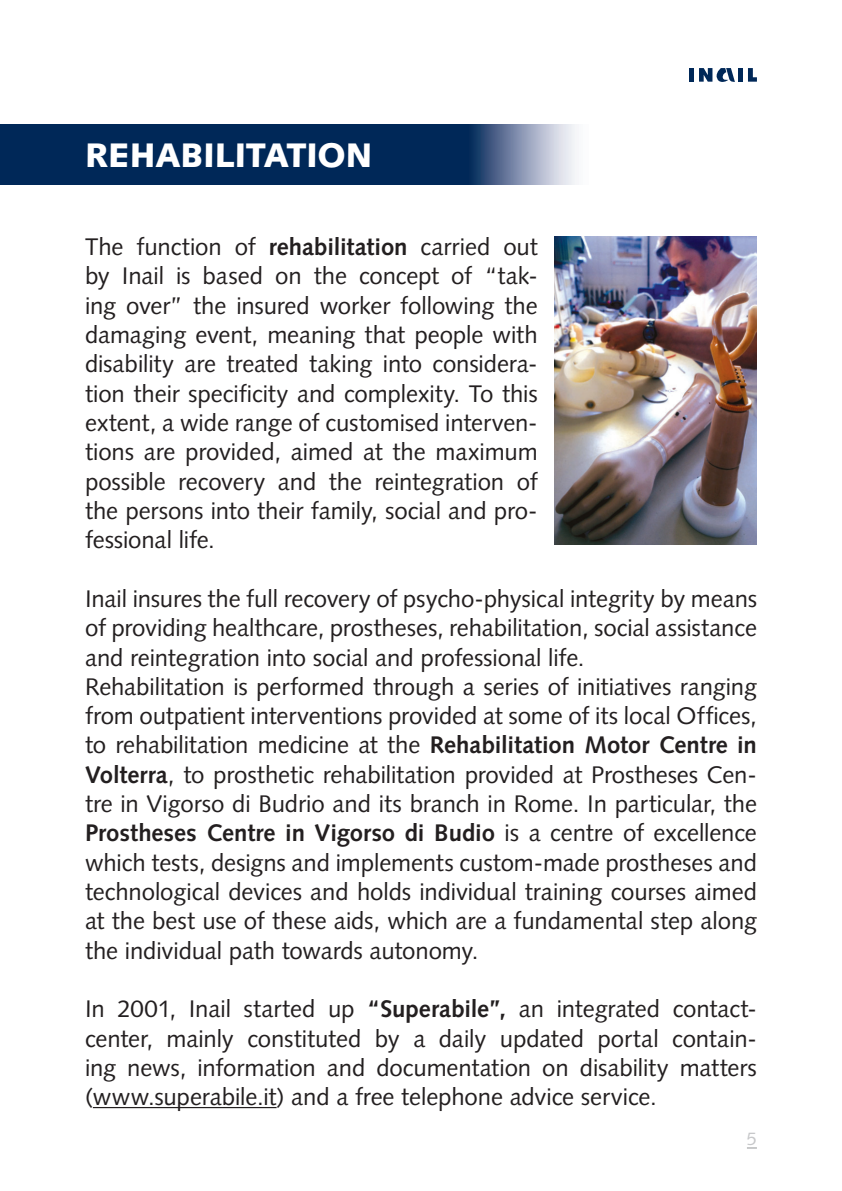
<style>
.page{position:relative;width:842px;height:1191px;background:#fff}
.page>*{position:absolute;margin:0;border:0;box-sizing:border-box;transform-origin:0 0}
.t1{font:34px "Syntax HAIAAF";color:#fff}
.t2{font:24px/29.2px "Syntax HAIAAE";letter-spacing:-.005em;color:#231f20;text-align:justify}
.t3{font:24px "Synta HAIAAD";letter-spacing:-.005em;color:#231f20}
.t4{font:18px "Syntax HAIAAE";color:#c7c8ca}
.s1{font-family:"Synta HAIAAD"}
.s2{font-family:"Syntax HAIAAE"}
</style>
<div class="page">
<div style="left:689px;top:68px;width:5px;height:14px;background:#002858"></div>
<div style="left:738px;top:68px;width:5px;height:14px;background:#002858"></div>
<svg style="left:748px;top:68px;width:9px;height:14px"></svg>
<svg style="left:699px;top:68px;width:36px;height:14px"></svg>
<img style="left:0;top:125px;width:575px;height:59px">
<hr style="left:93px;top:1107px;width:184px;height:1px;background:#231f20">
<img style="left:555px;top:236px;width:202px;height:309px">
<h1 class="t1" style="left:85px;top:142px;width:289px">REHABILITATION</h1>
<p class="t2" style="left:85px;top:234px;width:454px">The function of <span class="s1">rehabilitation</span> carried out by Inail is based on the concept of “tak&shy;ing over” the insured worker following the damaging event, meaning that people with disability are treated taking into considera&shy;tion their specificity and complexity. To this extent, a wide range of customised interven&shy;tions are provided, aimed at the maximum possible recovery and the reintegration of the persons into their family, social and pro&shy;fessional life.</p>
<p class="t2" style="left:85px;top:586px;width:674px;text-align:left">Inail insures the full recovery of psycho-physical integrity by means of providing healthcare, prostheses, rehabilitation, social assistance and reintegration into social and professional life.<br>Rehabilitation is performed through a series of initiatives ranging from outpatient interventions provided at some of its local Offices, to rehabilitation medicine at the <span class="s1">Rehabilitation Motor Centre in Volterra</span>, to prosthetic rehabilitation provided at Prostheses Cen&shy;tre in Vigorso di Budrio and its branch in Rome. In particular, the</p>
<p class="t3" style="left:85px;top:823px;width:673px">Prostheses Centre in Vigorso di Budio <span class="s2">is a centre of excellence</span></p>
<p class="t2" style="left:85px;top:850px;width:674px">which tests, designs and implements custom-made prostheses and technological devices and holds individual training courses aimed at the best use of these aids, which are a fundamental step along the individual path towards autonomy.</p>
<p class="t2" style="left:85px;top:996px;width:673px">In 2001, Inail started up <span class="s1">“Superabile”,</span> an integrated contact&shy;center, mainly constituted by a daily updated portal contain&shy;ing news, information and documentation on disability matters (www.superabile.it) and a free telephone advice service.</p>
<p class="t4" style="left:747px;top:1132px;width:12px">5</p>
</div>
